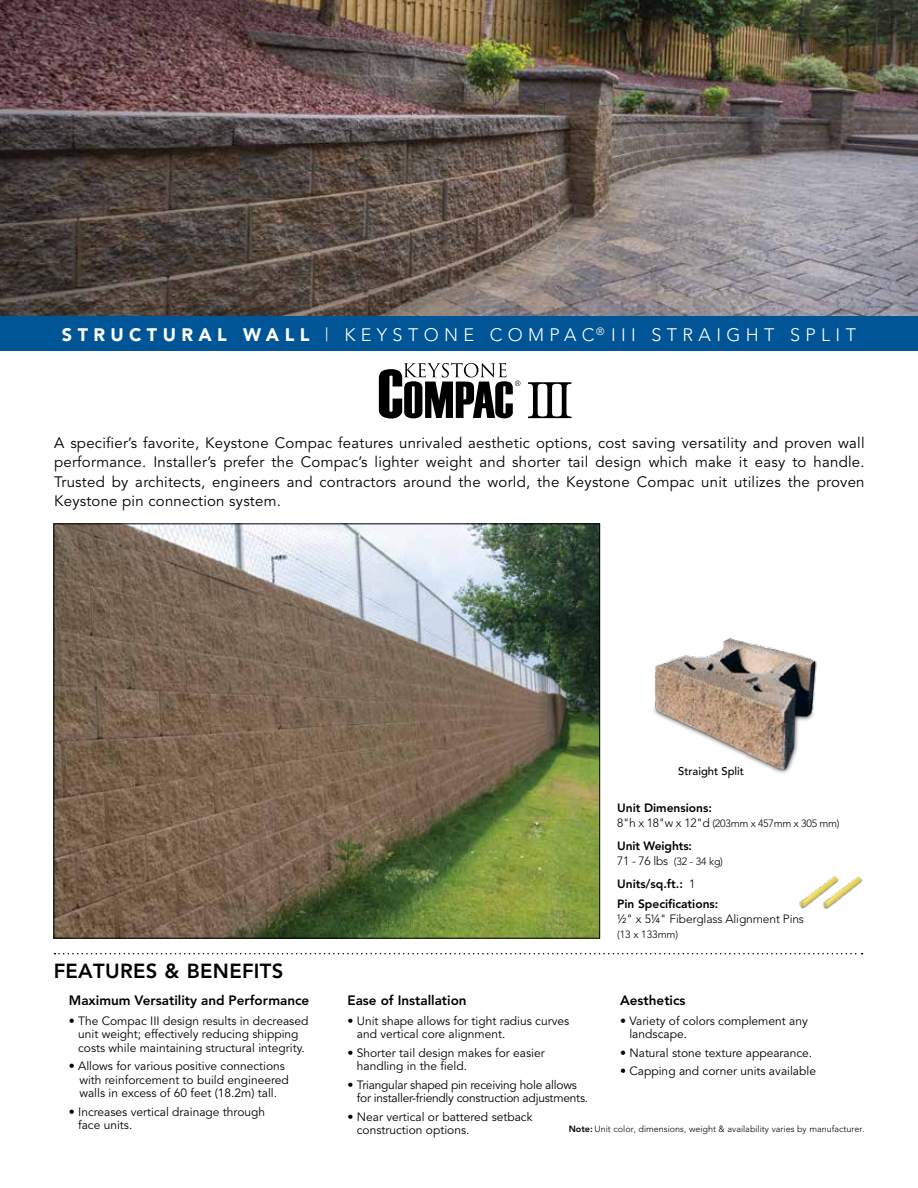
<style>
.page{position:relative;width:918px;height:1188px;background:#fff}
.page>*{position:absolute;margin:0;border:0;box-sizing:border-box;transform-origin:0 0}
.t1{font:55.2px "Minion Pro";color:#000}
.t2{font:800 20.25px "Avenir";letter-spacing:.015em;color:#000}
.t3{font:300 18px "Avenir";letter-spacing:.3em;color:#fff}
.t4{font:15px/19.5px "Avenir";letter-spacing:.015em;color:#000;text-align:justify}
.t5{font:800 13.5px "Avenir";color:#000}
.t6{font:12px/13.5px "Avenir";color:#000}
.t7{font:12px/13.5px "Avenir";letter-spacing:-.02em;color:#000}
.t8{font:800 12px/20.4px "Avenir";color:#000}
.t9{font:300 12px "Avenir";letter-spacing:-.01em;color:#000}
.t10{font:500 11.25px "Avenir";color:#000}
.t11{font:300 10.5px "Avenir";letter-spacing:-.02em;color:#000}
.t12{font:300 9px "Avenir";color:#000}
.s1{font-weight:900}
.s2{font-size:12px}
.s3{font-weight:300}
.s4{font-weight:800}
</style>
<div class="page">
<img style="left:0;top:0;width:918px;height:317px">
<svg style="left:54px;top:953px;width:809px;height:1px"></svg>
<img style="left:56px;top:526px;width:542px;height:410px">
<img style="left:799px;top:876px;width:63px;height:33px">
<img style="left:653px;top:639px;width:164px;height:134px">
<svg style="left:379px;top:363px;width:141px;height:55px"></svg>
<div style="left:0;top:317px;width:918px;height:34px;background:#005596"></div>
<h3 class="t3" style="left:62px;top:324px;width:796px"><span class="s1">STRUCTURAL WALL</span> | KEYSTONE COMPAC<sup>®</sup> III STRAIGHT SPLIT</h3>
<h1 class="t1" style="left:526px;top:364px;width:49px">III</h1>
<p class="t4" style="left:54px;top:433px;width:812px">A specifier’s favorite, Keystone Compac features unrivaled aesthetic options, cost saving versatility and proven wall performance. Installer’s prefer the Compac’s lighter weight and shorter tail design which make it easy to handle.<br>Trusted by architects, engineers and contractors around the world, the Keystone Compac unit utilizes the proven Keystone pin connection system.</p>
<p class="t10" style="left:678px;top:765px;width:67px">Straight Split</p>
<h2 class="t2" style="left:54px;top:959px;width:231px">FEATURES &amp; BENEFITS</h2>
<p class="t5" style="left:69px;top:992px;width:242px">Maximum Versatility and Performance</p>
<p class="t6" style="left:69px;top:1014px;width:241px;text-align:center">• The Compac III design results in decreased unit weight; effectively reducing shipping costs while maintaining structural integrity.</p>
<p class="t6" style="left:79px;top:1060px;width:211px;text-indent:-10px">• Allows for various positive connections with reinforcement to build engineered walls in excess of 60 feet (18.2m) tall.</p>
<p class="t6" style="left:78px;top:1105px;width:188px;text-indent:-9px">• Increases vertical drainage through face units.</p>
<p class="t8" style="left:617px;top:797px;width:96px">Unit Dimensions:</p>
<p class="t11" style="left:617px;top:817px;width:224px"><span class="s2">8"h x 18"w x 12"d</span> (203mm x 457mm x 305 mm)</p>
<p class="t8" style="left:617px;top:835px;width:77px">Unit Weights:</p>
<p class="t11" style="left:617px;top:855px;width:107px"><span class="s2">71 - 76 lbs</span> (32 - 34 kg)</p>
<p class="t8" style="left:617px;top:873px;width:103px">Units/sq.ft.: <span class="s3">1<br></span>Pin Specifications:</p>
<p class="t9" style="left:617px;top:912px;width:188px">½" x 5¼" Fiberglass Alignment Pins</p>
<p class="t11" style="left:617px;top:928px;width:63px">(13 x 133mm)</p>
<p class="t5" style="left:347px;top:992px;width:121px">Ease of Installation</p>
<p class="t6" style="left:357px;top:1014px;width:214px;text-indent:-9px">• Unit shape allows for tight radius curves and vertical core alignment.</p>
<p class="t6" style="left:357px;top:1046px;width:189px;text-indent:-9px">• Shorter tail design makes for easier handling in the field.</p>
<p class="t7" style="left:357px;top:1078px;width:233px;text-indent:-9px">• Triangular shaped pin receiving hole allows for installer-friendly construction adjustments.</p>
<p class="t6" style="left:357px;top:1110px;width:177px;text-indent:-9px">• Near vertical or battered setback construction options.</p>
<p class="t5" style="left:620px;top:992px;width:67px">Aesthetics</p>
<p class="t6" style="left:629px;top:1014px;width:180px;text-indent:-9px">• Variety of colors complement any landscape.</p>
<p class="t6" style="left:620px;top:1046px;width:194px">• Natural stone texture appearance.</p>
<p class="t6" style="left:620px;top:1065px;width:197px">• Capping and corner units available</p>
<p class="t12" style="left:569px;top:1124px;width:297px"><span class="s4">Note:</span> Unit color, dimensions, weight &amp; availability varies by manufacturer.</p>
</div>
